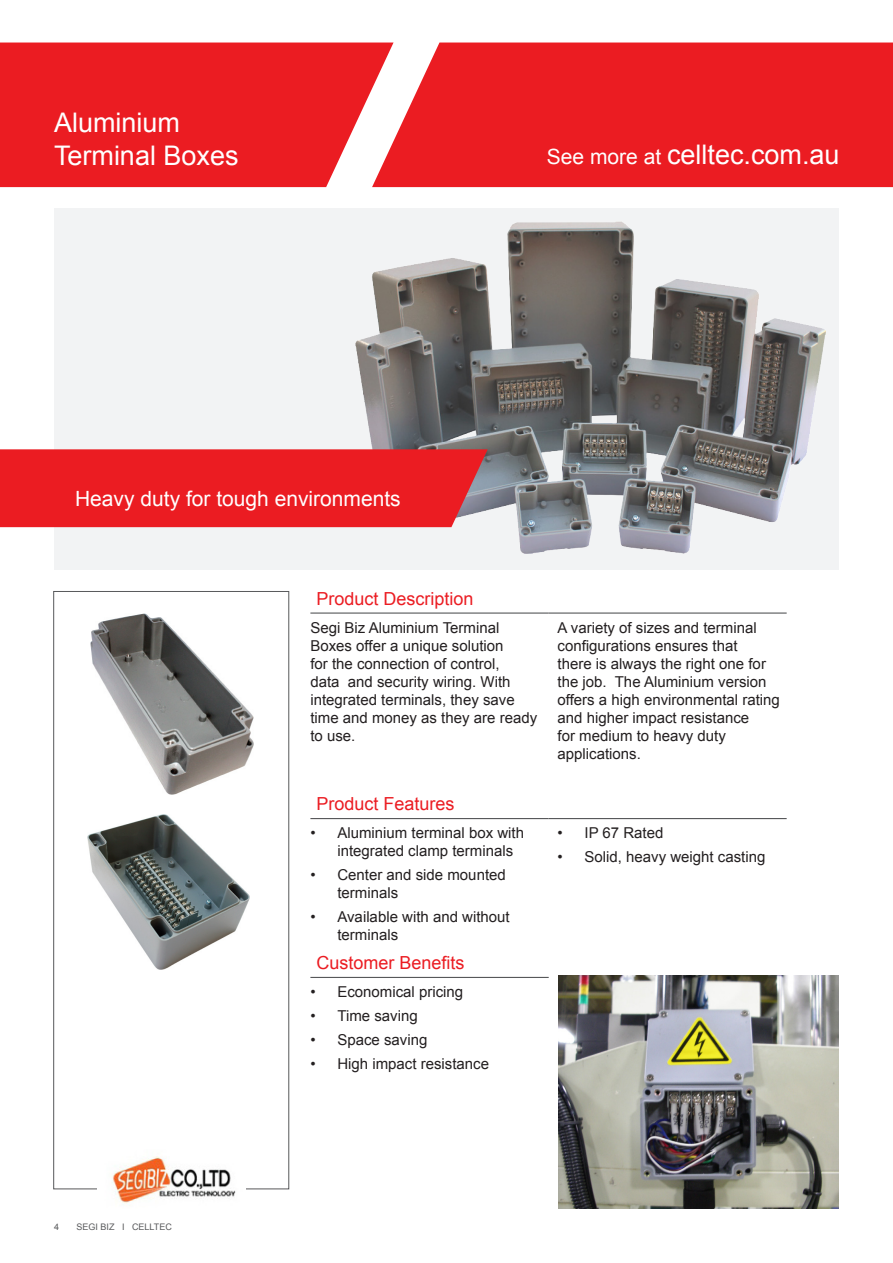
<style>
.page{position:relative;width:893px;height:1263px;background:#fff}
.page>*{position:absolute;margin:0;border:0;box-sizing:border-box;transform-origin:0 0}
.t1{font:27px "Arial";color:#fff}
.t2{font:21px "Arial";color:#fff}
.Main_Header{font:18px "Arial";color:#eb1c22}
.t3{font:15px/18px "Arial";color:#231f20}
.t4{font:9px "Arial";color:#57585a}
.s1{font-size:21px}
</style>
<div class="page">
<div style="left:394px;top:43px;width:499px;height:144px;background:#eb1c22"></div>
<svg style="left:0;top:43px;width:394px;height:144px;background:#ec2d32"></svg>
<div style="left:53px;top:591px;width:236px;height:598px;border:1px solid #57585a"></div>
<div style="left:54px;top:209px;width:785px;height:361px;background:#f2f3f4"></div>
<hr style="left:310px;top:612px;width:239px;height:2px;background:#57585a">
<hr style="left:549px;top:612px;width:238px;height:2px;background:#57585a">
<hr style="left:310px;top:818px;width:239px;height:1px;background:#57585a">
<hr style="left:549px;top:818px;width:238px;height:1px;background:#57585a">
<hr style="left:310px;top:977px;width:239px;height:1px;background:#57585a">
<img style="left:88px;top:815px;width:162px;height:155px">
<img style="left:91px;top:613px;width:162px;height:181px">
<img style="left:98px;top:1156px;width:147px;height:48px">
<img style="left:355px;top:221px;width:470px;height:332px">
<div style="left:0;top:449px;width:488px;height:78px;background:#eb1c22"></div>
<img style="left:558px;top:975px;width:281px;height:234px">
<p class="t1" style="left:54px;top:105px;width:128px">Aluminium</p>
<p class="t1" style="left:54px;top:138px;width:186px">Terminal Boxes</p>
<p class="t2" style="left:75px;top:485px;width:327px">Heavy duty for tough environments</p>
<h1 class="t1" style="left:547px;top:137px;width:294px"><span class="s1">See more at</span> celltec.com.au</h1>
<p class="Main_Header" style="left:316px;top:587px;width:159px">Product Description</p>
<p class="t3" style="left:310px;top:618px;width:228px">Segi Biz Aluminium Terminal<br>Boxes offer a unique solution<br>for the connection of control,<br>data and security wiring. With integrated terminals, they save time and money as they are ready to use.</p>
<p class="t3" style="left:558px;top:618px;width:224px">A variety of sizes and terminal configurations ensures that<br>there is always the right one for the job. The Aluminium version offers a high environmental rating and higher impact resistance<br>for medium to heavy duty applications.</p>
<p class="Main_Header" style="left:316px;top:792px;width:140px">Product Features</p>
<p class="t3" style="left:337px;top:824px;width:188px;text-indent:-27px">• Aluminium terminal box with integrated clamp terminals</p>
<p class="t3" style="left:337px;top:866px;width:170px;text-indent:-27px">• Center and side mounted terminals</p>
<p class="t3" style="left:337px;top:908px;width:174px;text-indent:-27px">• Available with and without terminals</p>
<p class="t3" style="left:558px;top:824px;width:107px">• IP 67 Rated</p>
<p class="t3" style="left:558px;top:848px;width:209px">• Solid, heavy weight casting</p>
<p class="t4" style="left:54px;top:1221px;width:7px">4</p>
<p class="t4" style="left:77px;top:1221px;width:97px">SEGI BIZ I CELLTEC</p>
<p class="Main_Header" style="left:316px;top:951px;width:150px">Customer Benefits</p>
<p class="t3" style="left:310px;top:983px;width:154px">• Economical pricing</p>
<p class="t3" style="left:310px;top:1007px;width:109px">• Time saving</p>
<p class="t3" style="left:310px;top:1031px;width:119px">• Space saving</p>
<p class="t3" style="left:310px;top:1055px;width:180px">• High impact resistance</p>
</div>
